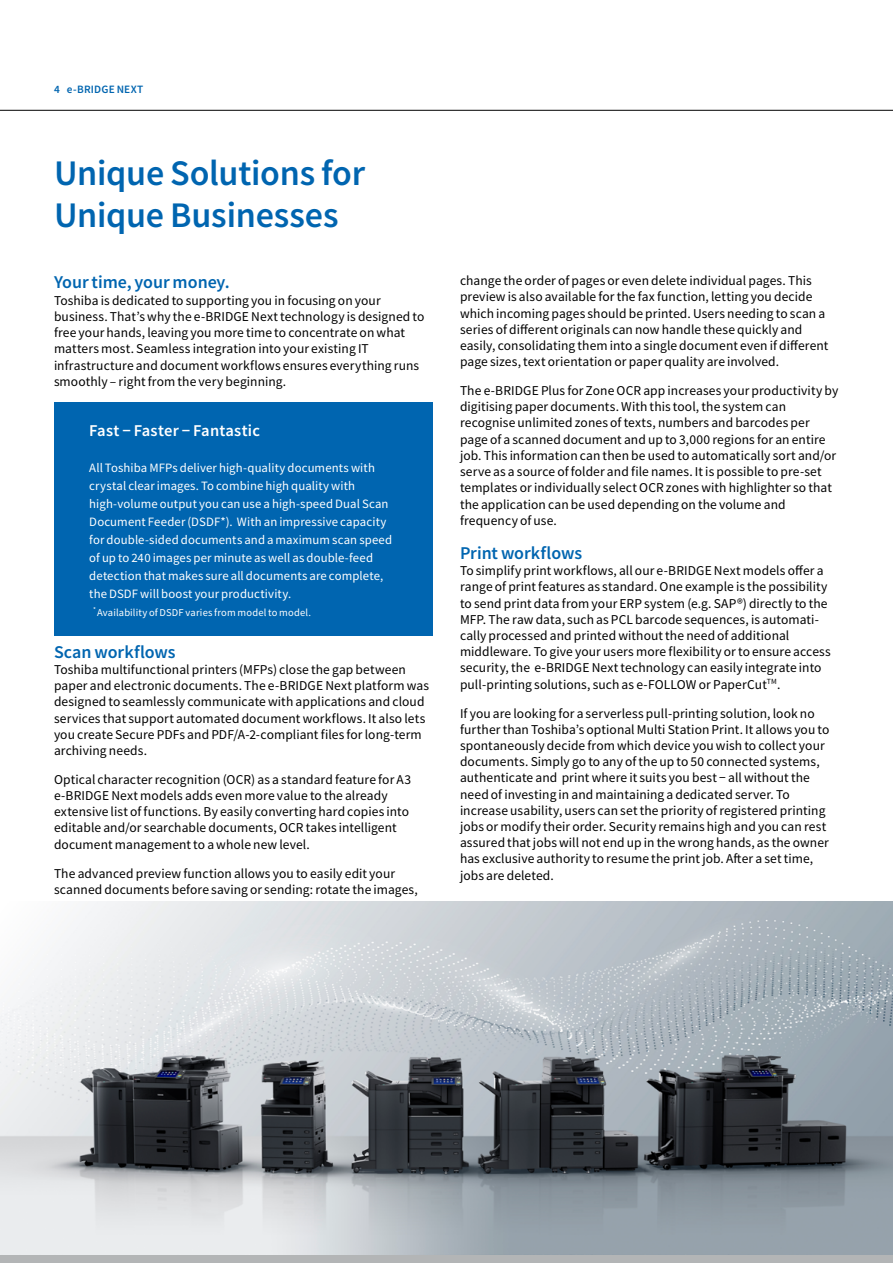
<style>
.page{position:relative;width:893px;height:1263px;background:#fff}
.page>*{position:absolute;margin:0;border:0;box-sizing:border-box;transform-origin:0 0}
.t1{font:500 36px/42px "Toshiba Sans";letter-spacing:-.005em;color:#0065b0}
.t2{font:500 18px "Toshiba Sans";letter-spacing:-.005em;color:#0065b0}
.t3{font:500 16.5px "Toshiba Sans";letter-spacing:.01em;color:#fff}
.t4{font:13.5px/16.2px "Toshiba Sans";letter-spacing:.005em;color:#000}
.t5{font:12.75px/18px "Toshiba Sans";letter-spacing:.01em;color:#fff}
.t6{font:500 11.25px "Toshiba Sans";letter-spacing:.02em;color:#0065b0}
.t7{font:10.5px "Toshiba Sans";letter-spacing:.015em;color:#fff}
</style>
<div class="page">
<hr style="left:0;top:110px;width:893px;height:1px;background:#000">
<div style="left:54px;top:402px;width:378px;height:233px;background:#0065b0"></div>
<div style="left:0;top:902px;width:893px;height:361px;background:#b3b5b6"></div>
<img style="left:0;top:902px;width:893px;height:352px">
<p class="t6" style="left:54px;top:82px;width:91px">4 e-BRIDGE NEXT</p>
<h1 class="t1" style="left:54px;top:152px;width:313px">Unique Solutions for<br>Unique Businesses</h1>
<h2 class="t2" style="left:54px;top:271px;width:177px">Your time, your money.</h2>
<p class="t4" style="left:54px;top:292px;width:372px">Toshiba is dedicated to supporting you in focusing on your business. That’s why the e-BRIDGE Next technology is designed to free your hands, leaving you more time to concentrate on what matters most. Seamless integration into your existing IT infrastructure and document workflows ensures everything runs smoothly – right from the very beginning.</p>
<p class="t3" style="left:89px;top:419px;width:172px">Fast − Faster − Fantastic</p>
<p class="t5" style="left:89px;top:458px;width:304px">All Toshiba MFPs deliver high-quality documents with crystal clear images. To combine high quality with high-volume output you can use a high-speed Dual Scan Document Feeder (DSDF*). With an impressive capacity for double-sided documents and a maximum scan speed of up to 240 images per minute as well as double-feed detection that makes sure all documents are complete, the DSDF will boost your productivity.</p>
<p class="t7" style="left:93px;top:605px;width:219px"><sup>*</sup>Availability of DSDF varies from model to model.</p>
<h2 class="t2" style="left:54px;top:640px;width:123px">Scan workflows</h2>
<p class="t4" style="left:54px;top:661px;width:377px">Toshiba multifunctional printers (MFPs) close the gap between paper and electronic documents. The e-BRIDGE Next platform was designed to seamlessly communicate with applications and cloud services that support automated document workflows. It also lets you create Secure PDFs and PDF/A-2-compliant files for long-term archiving needs.</p>
<p class="t4" style="left:54px;top:771px;width:359px">Optical character recognition (OCR) as a standard feature for A3 e-BRIDGE Next models adds even more value to the already extensive list of functions. By easily converting hard copies into editable and/or searchable documents, OCR takes intelligent document management to a whole new level.</p>
<p class="t4" style="left:54px;top:865px;width:365px">The advanced preview function allows you to easily edit your scanned documents before saving or sending: rotate the images,</p>
<p class="t4" style="left:460px;top:272px;width:370px">change the order of pages or even delete individual pages. This preview is also available for the fax function, letting you decide which incoming pages should be printed. Users needing to scan a series of different originals can now handle these quickly and easily, consolidating them into a single document even if different page sizes, text orientation or paper quality are involved.</p>
<p class="t4" style="left:460px;top:382px;width:380px">The e-BRIDGE Plus for Zone OCR app increases your productivity by digitising paper documents. With this tool, the system can recognise unlimited zones of texts, numbers and barcodes per page of a scanned document and up to 3,000 regions for an entire job. This information can then be used to automatically sort and/or serve as a source of folder and file names. It is possible to pre-set templates or individually select OCR zones with highlighter so that the application can be used depending on the volume and frequency of use.</p>
<h2 class="t2" style="left:460px;top:541px;width:124px">Print workflows</h2>
<p class="t4" style="left:460px;top:563px;width:372px">To simplify print workflows, all our e-BRIDGE Next models offer a range of print features as standard. One example is the possibility to send print data from your ERP system (e.g. SAP®) directly to the MFP. The raw data, such as PCL barcode sequences, is automati&shy;cally processed and printed without the need of additional middleware. To give your users more flexibility or to ensure access security, the e-BRIDGE Next technology can easily integrate into pull-printing solutions, such as e-FOLLOW or PaperCut<sup>TM</sup>.</p>
<p class="t4" style="left:460px;top:705px;width:371px">If you are looking for a serverless pull-printing solution, look no further than Toshiba’s optional Multi Station Print. It allows you to spontaneously decide from which device you wish to collect your documents. Simply go to any of the up to 50 connected systems, authenticate and print where it suits you best − all without the need of investing in and maintaining a dedicated server. To increase usability, users can set the priority of registered printing jobs or modify their order. Security remains high and you can rest assured that jobs will not end up in the wrong hands, as the owner has exclusive authority to resume the print job. After a set time, jobs are deleted.</p>
</div>
